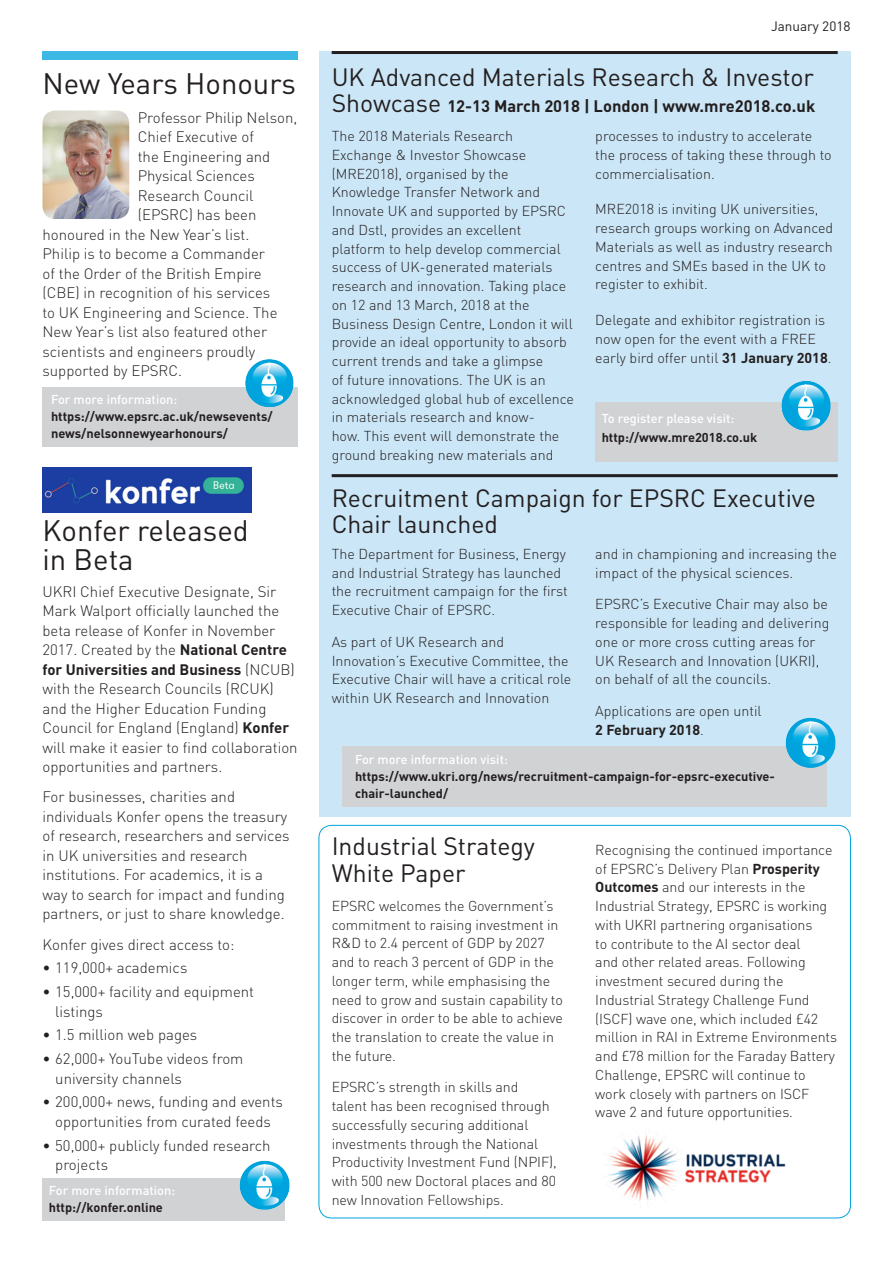
<style>
.page{position:relative;width:893px;height:1263px;background:#fff}
.page>*{position:absolute;margin:0;border:0;box-sizing:border-box;transform-origin:0 0}
.P1{font:29.25px/29.2px "DIN";color:#231f20}
.P1-2{font:24.75px/26.2px "DIN";color:#231f20}
.P1-3{font:700 16.5px "DIN";color:#231f20}
.P1-4{font:300 15px/19.5px "DIN";color:#231f20}
.P1-5{font:300 14.25px/18.8px "DIN";letter-spacing:-.005em;color:#231f20}
.t1{font:13.5px "DIN";color:#231f20}
.P1-6{font:700 12.75px/17.2px "DIN";color:#231f20}
.P1-7{font:500 12.75px "DIN";color:#fff}
.s1{font-weight:500;color:#fff}
.s2{font-weight:700}
.s3{font-weight:400;font-size:24.75px}
</style>
<div class="page">
<div style="left:43px;top:51px;width:255px;height:9px;background:#3cb8e5"></div>
<div style="left:319px;top:51px;width:531px;height:765px;background:#cbe6f6"></div>
<div style="left:342px;top:746px;width:485px;height:61px;background:#d1d2d4"></div>
<div style="left:43px;top:1178px;width:242px;height:42px;background:#d1d2d4"></div>
<div style="left:595px;top:402px;width:243px;height:59px;background:#d1d2d4"></div>
<div style="left:43px;top:387px;width:255px;height:59px;background:#d1d2d4"></div>
<hr style="left:332px;top:51px;width:506px;height:3px;background:#231f20">
<img style="left:785px;top:717px;width:51px;height:51px">
<img style="left:43px;top:111px;width:86px;height:108px">
<img style="left:239px;top:1160px;width:51px;height:50px">
<img style="left:781px;top:381px;width:50px;height:50px">
<img style="left:43px;top:468px;width:209px;height:44px">
<img style="left:595px;top:1135px;width:203px;height:84px">
<img style="left:245px;top:359px;width:49px;height:48px">
<hr style="left:332px;top:474px;width:506px;height:3px;background:#231f20">
<p class="P1" style="left:43px;top:68px;width:255px">New Years Honours</p>
<p class="P1-4" style="left:138px;top:107px;width:161px">Professor Philip Nelson,</p>
<p class="P1-4" style="left:138px;top:127px;width:118px">Chief Executive of</p>
<p class="P1-4" style="left:138px;top:146px;width:134px">the Engineering and</p>
<p class="P1-4" style="left:138px;top:166px;width:119px">Physical Sciences</p>
<p class="P1-4" style="left:138px;top:185px;width:117px">Research Council</p>
<p class="P1-4" style="left:138px;top:205px;width:120px">(EPSRC) has been</p>
<p class="P1-4" style="left:43px;top:224px;width:208px">honoured in the New Year’s list.</p>
<p class="P1-4" style="left:43px;top:244px;width:224px">Philip is to become a Commander</p>
<p class="P1-4" style="left:43px;top:263px;width:221px">of the Order of the British Empire</p>
<p class="P1-4" style="left:43px;top:283px;width:229px">(CBE) in recognition of his services</p>
<p class="P1-4" style="left:43px;top:302px;width:236px">to UK Engineering and Science. The</p>
<p class="P1-4" style="left:43px;top:322px;width:226px">New Year’s list also featured other</p>
<p class="P1-4" style="left:43px;top:341px;width:214px">scientists and engineers proudly</p>
<p class="P1-4" style="left:43px;top:361px;width:141px">supported by EPSRC.</p>
<p class="P1-6" style="left:51px;top:390px;width:223px"><span class="s1">For more information: </span>https://www.epsrc.ac.uk/newsevents/ news/nelsonnewyearhonours/</p>
<p class="P1" style="left:43px;top:515px;width:208px">Konfer released in Beta</p>
<p class="P1-4" style="left:43px;top:581px;width:257px">UKRI Chief Executive Designate, Sir Mark Walport officially launched the beta release of Konfer in November 2017. Created by the <span class="s2">National Centre for Universities and Business</span> (NCUB) with the Research Councils (RCUK) and the Higher Education Funding Council for England (England) <span class="s2">Konfer </span>will make it easier to find collaboration opportunities and partners.</p>
<p class="P1-4" style="left:43px;top:787px;width:249px">For businesses, charities and individuals Konfer opens the treasury of research, researchers and services in UK universities and research institutions. For academics, it is a way to search for impact and funding partners, or just to share knowledge.</p>
<p class="P1-4" style="left:43px;top:934px;width:193px">Konfer gives direct access to:</p>
<p class="P1-4" style="left:43px;top:958px;width:146px">• 119,000+ academics</p>
<p class="P1-4" style="left:55px;top:982px;width:200px;text-indent:-13px">• 15,000+ facility and equipment listings</p>
<p class="P1-4" style="left:43px;top:1025px;width:156px">• 1.5 million web pages</p>
<p class="P1-4" style="left:55px;top:1049px;width:190px;text-indent:-13px">• 62,000+ YouTube videos from university channels</p>
<p class="P1-4" style="left:43px;top:1092px;width:242px;text-align:center">• 200,000+ news, funding and events opportunities from curated feeds</p>
<p class="P1-4" style="left:55px;top:1135px;width:217px;text-indent:-13px">• 50,000+ publicly funded research projects</p>
<p class="P1-6" style="left:49px;top:1181px;width:128px"><span class="s1">For more information: </span>http://konfer.online</p>
<p class="t1" style="left:771px;top:17px;width:81px">January 2018</p>
<p class="P1-2" style="left:332px;top:64px;width:484px">UK Advanced Materials Research &amp; Investor</p>
<p class="P1-3" style="left:332px;top:96px;width:485px"><span class="s3">Showcase</span> 12-13 March 2018 | London | www.mre2018.co.uk</p>
<p class="P1-5" style="left:332px;top:127px;width:244px">The 2018 Materials Research Exchange &amp; Investor Showcase (MRE2018), organised by the Knowledge Transfer Network and Innovate UK and supported by EPSRC and Dstl, provides an excellent platform to help develop commercial success of UK-generated materials research and innovation. Taking place on 12 and 13 March, 2018 at the Business Design Centre, London it will provide an ideal opportunity to absorb current trends and take a glimpse<br>of future innovations. The UK is an acknowledged global hub of excellence in materials research and know-<br>how. This event will demonstrate the ground breaking new materials and</p>
<p class="P1-2" style="left:332px;top:484px;width:486px">Recruitment Campaign for EPSRC Executive<br>Chair launched</p>
<p class="P1-5" style="left:595px;top:127px;width:238px">processes to industry to accelerate the process of taking these through to commercialisation.</p>
<p class="P1-5" style="left:595px;top:200px;width:239px">MRE2018 is inviting UK universities, research groups working on Advanced Materials as well as industry research centres and SMEs based in the UK to register to exhibit.</p>
<p class="P1-5" style="left:595px;top:311px;width:238px">Delegate and exhibitor registration is now open for the event with a FREE early bird offer until <span class="s2">31 January 2018</span>.</p>
<p class="P1-7" style="left:602px;top:410px;width:134px">To register please visit:</p>
<p class="P1-6" style="left:602px;top:429px;width:157px">http://www.mre2018.co.uk</p>
<p class="P1-5" style="left:332px;top:544px;width:238px">The Department for Business, Energy and Industrial Strategy has launched the recruitment campaign for the first Executive Chair of EPSRC.</p>
<p class="P1-5" style="left:332px;top:632px;width:241px">As part of UK Research and Innovation’s Executive Committee, the Executive Chair will have a critical role within UK Research and Innovation</p>
<p class="P1-5" style="left:595px;top:544px;width:243px">and in championing and increasing the impact of the physical sciences.</p>
<p class="P1-5" style="left:595px;top:595px;width:236px">EPSRC’s Executive Chair may also be responsible for leading and delivering one or more cross cutting areas for UK Research and Innovation (UKRI), on behalf of all the councils.</p>
<p class="P1-5" style="left:595px;top:701px;width:168px">Applications are open until<br><span class="s2">2 February 2018</span>.</p>
<p class="P1-6" style="left:355px;top:750px;width:421px"><span class="s1">For more information visit: </span>https://www.ukri.org/news/recruitment-campaign-for-epsrc-executive&shy;chair-launched/</p>
<p class="P1-2" style="left:332px;top:831px;width:205px;line-height:27.8px">Industrial Strategy<br>White Paper</p>
<p class="P1-5" style="left:332px;top:896px;width:233px">EPSRC welcomes the Government’s commitment to raising investment in<br>R&amp;D to 2.4 percent of GDP by 2027 and to reach 3 percent of GDP in the longer term, while emphasising the need to grow and sustain capability to discover in order to be able to achieve the translation to create the value in the future.</p>
<p class="P1-5" style="left:332px;top:1078px;width:227px">EPSRC’s strength in skills and talent has been recognised through successfully securing additional investments through the National Productivity Investment Fund (NPIF), with 500 new Doctoral places and 80 new Innovation Fellowships.</p>
<p class="P1-5" style="left:595px;top:840px;width:243px">Recognising the continued importance of EPSRC’s Delivery Plan <span class="s2">Prosperity Outcomes</span> and our interests in the Industrial Strategy, EPSRC is working with UKRI partnering organisations<br>to contribute to the AI sector deal<br>and other related areas. Following investment secured during the Industrial Strategy Challenge Fund (ISCF) wave one, which included £42 million in RAI in Extreme Environments and £78 million for the Faraday Battery Challenge, EPSRC will continue to work closely with partners on ISCF wave 2 and future opportunities.</p>
</div>
